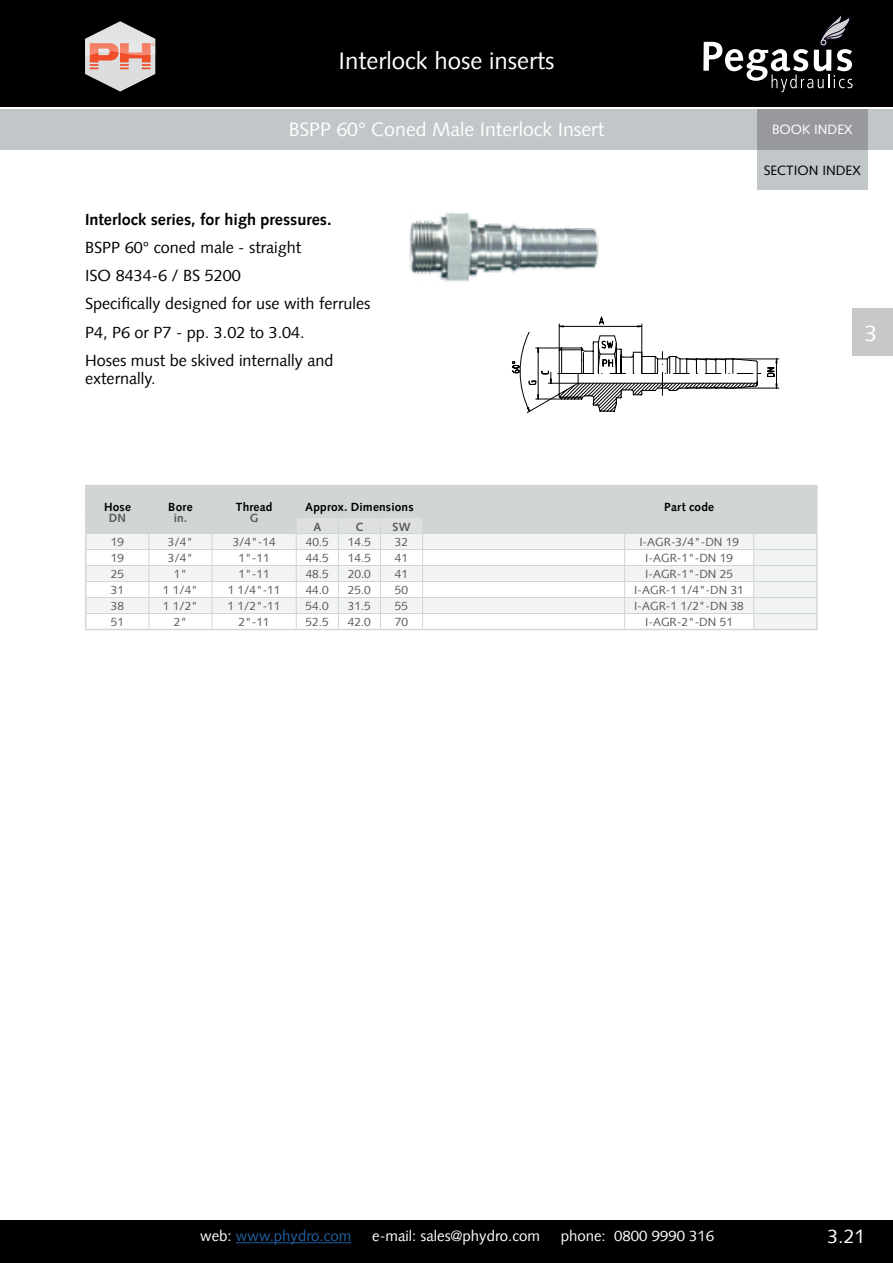
<style>
.page{position:relative;width:893px;height:1263px;background:#fff}
.page>*{position:absolute;margin:0;border:0;box-sizing:border-box;transform-origin:0 0}
.t1{font:24px "Syntax LT";color:#fff}
.t2{font:22.5px "Syntax LT";color:#fff}
.t3{font:19.5px "Syntax LT";color:#fff}
.t4{font:16.2px/28.2px "Syntax LT";color:#000}
.t5{font:700 16.2px "Syntax LT";color:#000}
.t6{font:15px "Syntax LT";color:#fff}
.t7{font:15px "Syntax LT";color:#215e9e}
.t8{font:13.5px "Syntax LT Std";color:#000}
.t9{font:13.5px "Syntax LT Std";color:#fff}
.t10{font:11.85px "Syntax LT";color:#58595b}
.t11{font:700 11.85px "Syntax LT";letter-spacing:.015em;color:#000}
.t12{font:700 11.85px "Syntax";color:#58595b}
.s1{color:#fff}
</style>
<div class="page">
<div style="left:0;top:0;width:893px;height:106px;background:#000"></div>
<div style="left:0;top:1220px;width:893px;height:43px;background:#000"></div>
<div style="left:0;top:109px;width:893px;height:41px;background:#c1c6c8"></div>
<hr style="left:236px;top:1242px;width:115px;height:1px;background:#215e9e">
<svg style="left:85px;top:21px;width:70px;height:71px"></svg>
<div style="left:853px;top:308px;width:40px;height:48px;background:#c7c8ca"></div>
<svg style="left:703px;top:13px;width:150px;height:79px"></svg>
<div style="left:757px;top:150px;width:110px;height:40px;background:#c1c6c8"></div>
<div style="left:757px;top:109px;width:110px;height:41px;background:#97999c"></div>
<hr style="left:85px;top:629px;width:64px;height:1px;background:#d1d5d6">
<hr style="left:149px;top:629px;width:63px;height:1px;background:#d1d5d6">
<hr style="left:212px;top:629px;width:84px;height:1px;background:#d1d5d6">
<hr style="left:296px;top:629px;width:42px;height:1px;background:#d1d5d6">
<hr style="left:338px;top:629px;width:42px;height:1px;background:#d1d5d6">
<hr style="left:380px;top:629px;width:43px;height:1px;background:#d1d5d6">
<hr style="left:423px;top:629px;width:202px;height:1px;background:#d1d5d6">
<hr style="left:625px;top:629px;width:129px;height:1px;background:#d1d5d6">
<hr style="left:754px;top:629px;width:64px;height:1px;background:#d1d5d6">
<svg style="left:85px;top:485px;width:733px;height:144px"></svg>
<hr style="left:687px;top:388px;width:92px;height:1px;background:#000">
<hr style="left:687px;top:359px;width:92px;height:1px;background:#000">
<svg style="left:767px;top:359px;width:10px;height:29px"></svg>
<svg style="left:512px;top:317px;width:249px;height:96px"></svg>
<img style="left:409px;top:212px;width:190px;height:71px">
<h1 class="t1" style="left:338px;top:47px;width:218px">Interlock hose inserts</h1>
<h3 class="t3" style="left:289px;top:118px;width:317px">BSPP 60° Coned Male Interlock Insert</h3>
<p class="t9" style="left:772px;top:122px;width:82px">BOOK INDEX</p>
<h3 class="t5" style="left:85px;top:210px;width:248px">Interlock series, for high pressures.</h3>
<h3 class="t4" style="left:85px;top:233px;width:287px">BSPP 60° coned male - straight<br>ISO 8434-6 / BS 5200<br>Specifically designed for use with ferrules<br>P4, P6 or P7 - pp. 3.02 to 3.04.<br>Hoses must be skived internally and</h3>
<h3 class="t4" style="left:85px;top:364px;width:72px">externally.</h3>
<p class="t8" style="left:764px;top:162px;width:98px">SECTION INDEX</p>
<h2 class="t2" style="left:865px;top:320px;width:14px">3</h2>
<p class="t11" style="left:104px;top:500px;width:28px">Hose</p>
<p class="t12" style="left:109px;top:511px;width:19px">DN</p>
<p class="t11" style="left:168px;top:500px;width:26px">Bore</p>
<p class="t12" style="left:174px;top:511px;width:15px">in.</p>
<p class="t11" style="left:236px;top:500px;width:38px">Thread</p>
<p class="t12" style="left:250px;top:511px;width:10px">G</p>
<p class="t11" style="left:305px;top:500px;width:110px">Approx. Dimensions</p>
<p class="t11" style="left:664px;top:500px;width:51px">Part code</p>
<p class="t12" style="left:313px;top:520px;width:9px">A</p>
<p class="t12" style="left:355px;top:520px;width:9px">C</p>
<p class="t12" style="left:392px;top:520px;width:20px">SW</p>
<p class="t10" style="left:111px;top:535px;width:15px">19</p>
<p class="t10" style="left:168px;top:535px;width:27px">3/4"</p>
<p class="t10" style="left:233px;top:535px;width:44px">3/4"-14</p>
<p class="t10" style="left:306px;top:535px;width:25px">40.5</p>
<p class="t10" style="left:348px;top:535px;width:25px">14.5</p>
<p class="t10" style="left:395px;top:535px;width:15px">32</p>
<p class="t10" style="left:639px;top:535px;width:101px">I-AGR-3/4"-DN 19</p>
<p class="t10" style="left:111px;top:551px;width:15px">19</p>
<p class="t10" style="left:168px;top:551px;width:27px">3/4"</p>
<p class="t10" style="left:239px;top:551px;width:33px">1"-11</p>
<p class="t10" style="left:306px;top:551px;width:25px">44.5</p>
<p class="t10" style="left:348px;top:551px;width:25px">14.5</p>
<p class="t10" style="left:395px;top:551px;width:15px">41</p>
<p class="t10" style="left:645px;top:551px;width:89px">I-AGR-1"-DN 19</p>
<p class="t10" style="left:111px;top:567px;width:15px">25</p>
<p class="t10" style="left:174px;top:567px;width:15px">1"</p>
<p class="t10" style="left:239px;top:567px;width:33px">1"-11</p>
<p class="t10" style="left:306px;top:567px;width:25px">48.5</p>
<p class="t10" style="left:348px;top:567px;width:25px">20.0</p>
<p class="t10" style="left:395px;top:567px;width:15px">41</p>
<p class="t10" style="left:645px;top:567px;width:89px">I-AGR-1"-DN 25</p>
<p class="t10" style="left:111px;top:583px;width:15px">31</p>
<p class="t10" style="left:163px;top:583px;width:36px">1 1/4"</p>
<p class="t10" style="left:228px;top:583px;width:54px">1 1/4"-11</p>
<p class="t10" style="left:306px;top:583px;width:25px">44.0</p>
<p class="t10" style="left:348px;top:583px;width:25px">25.0</p>
<p class="t10" style="left:395px;top:583px;width:15px">50</p>
<p class="t10" style="left:634px;top:583px;width:111px">I-AGR-1 1/4"-DN 31</p>
<p class="t10" style="left:111px;top:599px;width:15px">38</p>
<p class="t10" style="left:163px;top:599px;width:36px">1 1/2"</p>
<p class="t10" style="left:228px;top:599px;width:54px">1 1/2"-11</p>
<p class="t10" style="left:306px;top:599px;width:25px">54.0</p>
<p class="t10" style="left:348px;top:599px;width:25px">31.5</p>
<p class="t10" style="left:395px;top:599px;width:15px">55</p>
<p class="t10" style="left:634px;top:599px;width:111px">I-AGR-1 1/2"-DN 38</p>
<p class="t10" style="left:111px;top:614px;width:15px">51</p>
<p class="t10" style="left:174px;top:614px;width:15px">2"</p>
<p class="t10" style="left:239px;top:614px;width:33px">2"-11</p>
<p class="t10" style="left:306px;top:614px;width:25px">52.5</p>
<p class="t10" style="left:348px;top:614px;width:25px">42.0</p>
<p class="t10" style="left:395px;top:614px;width:15px">70</p>
<p class="t10" style="left:645px;top:614px;width:89px">I-AGR-2"-DN 51</p>
<p class="t7" style="left:200px;top:1227px;width:153px"><span class="s1">web:</span> www.phydro.com</p>
<p class="t6" style="left:372px;top:1227px;width:169px">e-mail: sales@phydro.com</p>
<p class="t6" style="left:561px;top:1227px;width:155px">phone: 0800 9990 316</p>
<h3 class="t3" style="left:827px;top:1225px;width:39px">3.21</h3>
</div>
